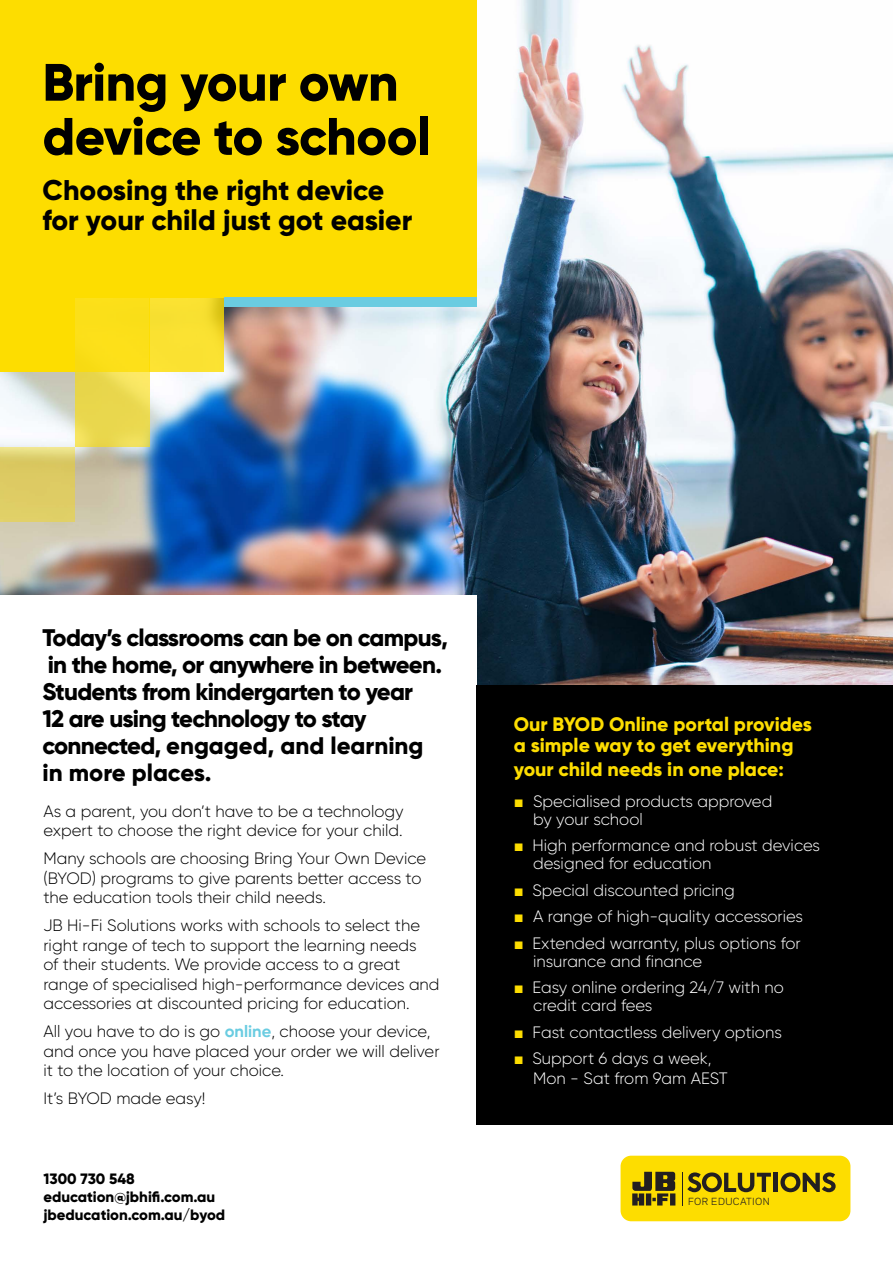
<style>
.page{position:relative;width:893px;height:1263px;background:#fff}
.page>*{position:absolute;margin:0;border:0;box-sizing:border-box;transform-origin:0 0}
.t1{font:800 52.5px/54px "Gilroy";letter-spacing:-.01em;color:#000}
.t2{font:800 28.5px/30px "Gilroy";color:#000}
.t3{font:800 24px/27px "Gilroy";letter-spacing:-.03em;color:#000}
.t4{font:800 19.5px/21px "Gilroy";color:#fddd00}
.t5{font:300 16.5px/19.5px "Gilroy";color:#000}
.t6{font:300 16.5px/18px "Gilroy";color:#fff}
.t7{font:800 15px/18px "Gilroy";color:#000}
.t8{font:9.15px "Galaxie Polaris";letter-spacing:.04em;color:#231f20}
.s1{font-weight:700;color:#6acce1}
.s2{font-family:"Times New Roman";font-weight:400;color:#fddd00}
</style>
<div class="page">
<img style="left:0;top:0;width:893px;height:685px">
<div style="left:0;top:595px;width:476px;height:430px;background:#fff"></div>
<div style="left:0;top:0;width:476px;height:297px;background:#fddd00"></div>
<div style="left:476px;top:685px;width:417px;height:440px;background:#000"></div>
<div style="left:621px;top:1156px;width:229px;height:65px;background:#fddd00;border-radius:11px"></div>
<svg style="left:687px;top:1172px;width:84px;height:20px"></svg>
<div style="left:773px;top:1173px;width:5px;height:19px;background:#231f20"></div>
<svg style="left:780px;top:1172px;width:56px;height:20px"></svg>
<svg style="left:632px;top:1172px;width:43px;height:33px"></svg>
<hr style="left:682px;top:1172px;width:1px;height:33px;background:#231f20">
<div style="left:224px;top:297px;width:252px;height:10px;background:#6acce1"></div>
<svg style="left:149px;top:297px;width:75px;height:75px;background:#f7df2e"></svg>
<div style="left:75px;top:297px;width:74px;height:75px;background:#fcdf19"></div>
<div style="left:0;top:297px;width:75px;height:75px;background:#fddd00"></div>
<svg style="left:75px;top:372px;width:74px;height:75px;background:#ebda51"></svg>
<svg style="left:0;top:447px;width:75px;height:74px;background:#decd67"></svg>
<h1 class="t1" style="left:43px;top:55px;width:390px">Bring your own device to school</h1>
<h2 class="t2" style="left:43px;top:175px;width:371px">Choosing the right device for your child just got easier</h2>
<h3 class="t3" style="left:43px;top:624px;width:407px">Today’s classrooms can be on campus, in the home, or anywhere in between.<br>Students from kindergarten to year<br>12 are using technology to stay connected, engaged, and learning in more places.</h3>
<p class="t5" style="left:43px;top:801px;width:362px">As a parent, you don’t have to be a technology expert to choose the right device for your child.</p>
<p class="t5" style="left:43px;top:848px;width:384px">Many schools are choosing Bring Your Own Device (BYOD) programs to give parents better access to the education tools their child needs.</p>
<p class="t5" style="left:43px;top:915px;width:398px">JB Hi-Fi Solutions works with schools to select the right range of tech to support the learning needs<br>of their students. We provide access to a great range of specialised high-performance devices and accessories at discounted pricing for education.</p>
<p class="t5" style="left:43px;top:1022px;width:398px">All you have to do is go <span class="s1">online</span>, choose your device, and once you have placed your order we will deliver it to the location of your choice.</p>
<p class="t5" style="left:43px;top:1089px;width:164px">It’s BYOD made easy!</p>
<p class="t7" style="left:43px;top:1170px;width:183px">1300 730 548 education@jbhifi.com.au jbeducation.com.au/byod</p>
<p class="t4" style="left:514px;top:713px;width:300px">Our BYOD Online portal provides a simple way to get everything</p>
<p class="t4" style="left:514px;top:758px;width:272px">your child needs in one place:</p>
<p class="t6" style="left:533px;top:792px;width:241px;text-indent:-19px"><span class="s2">■</span> Specialised products approved by your school</p>
<p class="t6" style="left:533px;top:836px;width:288px;text-indent:-19px"><span class="s2">■</span> High performance and robust devices designed for education</p>
<p class="t6" style="left:514px;top:881px;width:223px"><span class="s2">■</span> Special discounted pricing</p>
<p class="t6" style="left:514px;top:907px;width:291px"><span class="s2">■</span> A range of high-quality accessories</p>
<p class="t6" style="left:533px;top:934px;width:269px;text-indent:-19px"><span class="s2">■</span> Extended warranty, plus options for insurance and finance</p>
<p class="t6" style="left:533px;top:978px;width:252px;text-indent:-19px"><span class="s2">■</span> Easy online ordering 24/7 with no credit card fees</p>
<p class="t6" style="left:514px;top:1023px;width:270px"><span class="s2">■</span> Fast contactless delivery options</p>
<p class="t6" style="left:533px;top:1048px;width:196px;line-height:19.8px;text-indent:-19px"><span class="s2">■</span> Support 6 days a week,<br>Mon - Sat from 9am AEST</p>
<p class="t8" style="left:688px;top:1194px;width:83px">FOR EDUCATION</p>
</div>
